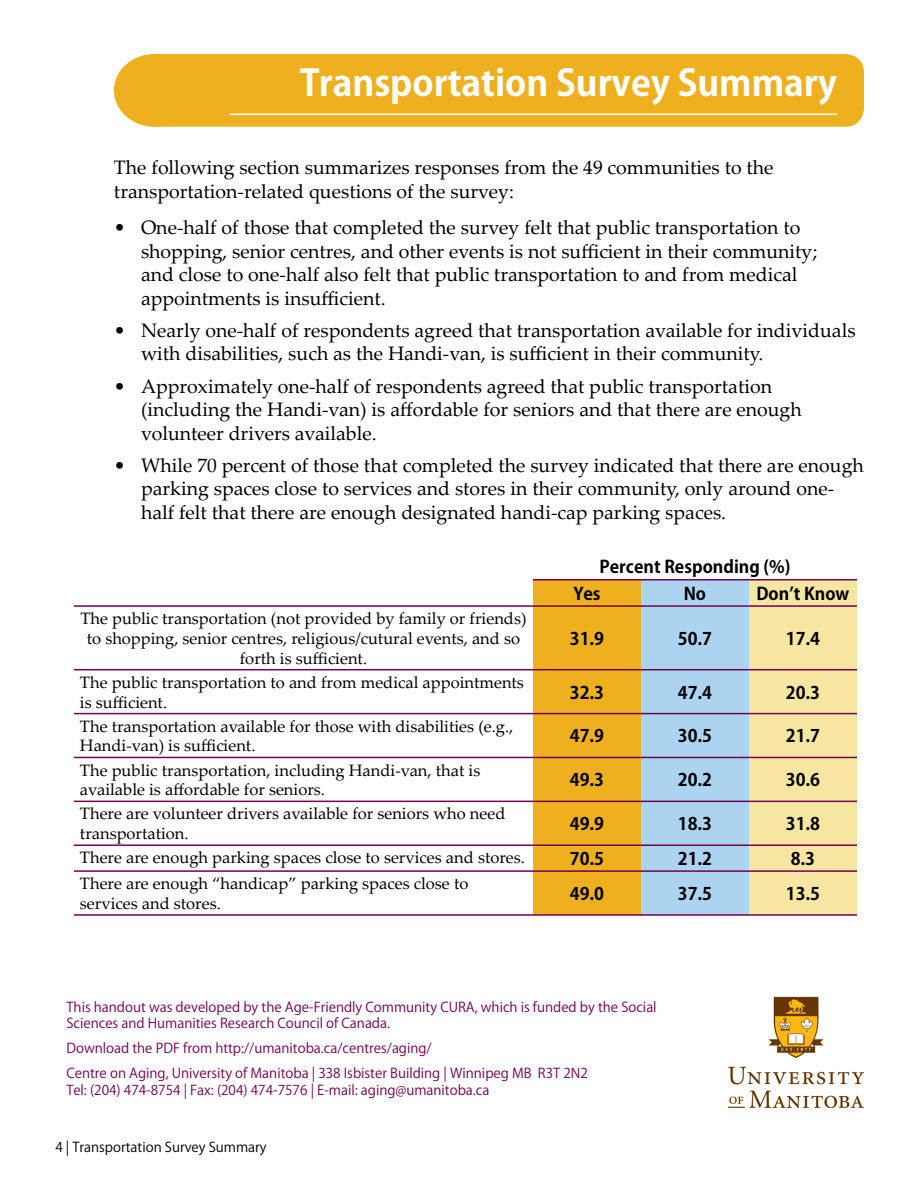
<style>
.page{position:relative;width:918px;height:1188px;background:#fff}
.page>*{position:absolute;margin:0;border:0;box-sizing:border-box;transform-origin:0 0}
.t1{font:700 36px "Koz Go Pro";color:#fff}
.t2{font:19.5px/23.4px "Palatino Linotype";color:#000}
.t3{font:700 17.25px/26.2px "Koz Go Pro";color:#000}
.t4{font:16.5px/19.8px "Palatino Linotype";color:#000}
.t5{font:13.5px/16.2px "Koz Go Pro";color:#740053}
.t6{font:13.5px "Koz Go Pro";color:#000}
</style>
<div class="page">
<div style="left:161px;top:54px;width:703px;height:73px;background:#eeb01f"></div>
<div style="left:115px;top:55px;width:79px;height:71px;background:#eeb01f;border-radius:50%"></div>
<div style="left:114px;top:54px;width:81px;height:73px;border:2px solid #eeb01f;border-radius:50%"></div>
<hr style="left:230px;top:114px;width:607px;height:1px;background:#fff">
<svg style="left:533px;top:581px;width:324px;height:333px;background:#dacc8f"></svg>
<hr style="left:74px;top:605px;width:459px;height:2px;background:#740053">
<hr style="left:533px;top:605px;width:108px;height:2px;background:#740053">
<hr style="left:641px;top:605px;width:108px;height:2px;background:#740053">
<hr style="left:749px;top:605px;width:108px;height:2px;background:#740053">
<hr style="left:74px;top:669px;width:459px;height:1px;background:#740053">
<hr style="left:533px;top:669px;width:108px;height:1px;background:#740053">
<hr style="left:641px;top:669px;width:108px;height:1px;background:#740053">
<hr style="left:749px;top:669px;width:108px;height:1px;background:#740053">
<hr style="left:74px;top:713px;width:459px;height:1px;background:#740053">
<hr style="left:533px;top:713px;width:108px;height:1px;background:#740053">
<hr style="left:641px;top:713px;width:108px;height:1px;background:#740053">
<hr style="left:749px;top:713px;width:108px;height:1px;background:#740053">
<hr style="left:74px;top:757px;width:459px;height:1px;background:#740053">
<hr style="left:533px;top:757px;width:108px;height:1px;background:#740053">
<hr style="left:641px;top:757px;width:108px;height:1px;background:#740053">
<hr style="left:749px;top:757px;width:108px;height:1px;background:#740053">
<hr style="left:74px;top:801px;width:459px;height:1px;background:#740053">
<hr style="left:533px;top:801px;width:108px;height:1px;background:#740053">
<hr style="left:641px;top:801px;width:108px;height:1px;background:#740053">
<hr style="left:749px;top:801px;width:108px;height:1px;background:#740053">
<hr style="left:74px;top:844px;width:459px;height:2px;background:#740053">
<hr style="left:533px;top:844px;width:108px;height:2px;background:#740053">
<hr style="left:641px;top:844px;width:108px;height:2px;background:#740053">
<hr style="left:749px;top:844px;width:108px;height:2px;background:#740053">
<hr style="left:74px;top:870px;width:459px;height:2px;background:#740053">
<hr style="left:533px;top:870px;width:108px;height:2px;background:#740053">
<hr style="left:641px;top:870px;width:108px;height:2px;background:#740053">
<hr style="left:749px;top:870px;width:108px;height:2px;background:#740053">
<hr style="left:74px;top:914px;width:459px;height:2px;background:#740053">
<hr style="left:533px;top:914px;width:108px;height:2px;background:#740053">
<hr style="left:641px;top:914px;width:108px;height:2px;background:#740053">
<hr style="left:749px;top:914px;width:108px;height:2px;background:#740053">
<hr style="left:533px;top:579px;width:108px;height:2px;background:#740053">
<hr style="left:641px;top:579px;width:108px;height:2px;background:#740053">
<hr style="left:749px;top:579px;width:108px;height:2px;background:#740053">
<img style="left:729px;top:996px;width:135px;height:111px">
<h1 class="t1" style="left:300px;top:59px;width:539px">Transportation Survey Summary</h1>
<p class="t2" style="left:114px;top:155px;width:661px">The following section summarizes responses from the 49 communities to the transportation-related questions of the survey:</p>
<p class="t2" style="left:141px;top:215px;width:678px;text-indent:-27px">• One-half of those that completed the survey felt that public transportation to shopping, senior centres, and other events is not sufficient in their community; and close to one-half also felt that public transportation to and from medical appointments is insufficient.</p>
<p class="t2" style="left:141px;top:318px;width:716px;text-indent:-27px">• Nearly one-half of respondents agreed that transportation available for individuals with disabilities, such as the Handi-van, is sufficient in their community.</p>
<p class="t2" style="left:141px;top:374px;width:662px;text-indent:-27px">• Approximately one-half of respondents agreed that public transportation (including the Handi-van) is affordable for seniors and that there are enough volunteer drivers available.</p>
<p class="t2" style="left:141px;top:453px;width:724px;text-indent:-27px">• While 70 percent of those that completed the survey indicated that there are enough parking spaces close to services and stores in their community, only around one&shy;half felt that there are enough designated handi-cap parking spaces.</p>
<p class="t3" style="left:573px;top:555px;width:219px;text-indent:26px">Percent Responding (%)<br>Yes</p>
<p class="t3" style="left:684px;top:581px;width:24px">No</p>
<p class="t3" style="left:756px;top:581px;width:95px">Don’t Know</p>
<p class="t4" style="left:80px;top:608px;width:448px;text-align:center">The public transportation (not provided by family or friends) to shopping, senior centres, religious/cutural events, and so forth is sufficient.</p>
<p class="t3" style="left:570px;top:626px;width:36px">31.9</p>
<p class="t3" style="left:678px;top:626px;width:36px">50.7</p>
<p class="t3" style="left:786px;top:626px;width:36px">17.4</p>
<p class="t4" style="left:80px;top:672px;width:445px">The public transportation to and from medical appointments is sufficient.</p>
<p class="t3" style="left:570px;top:680px;width:36px">32.3</p>
<p class="t3" style="left:678px;top:680px;width:36px">47.4</p>
<p class="t3" style="left:786px;top:680px;width:36px">20.3</p>
<p class="t4" style="left:80px;top:716px;width:435px">The transportation available for those with disabilities (e.g.,<br>Handi-van) is sufficient.</p>
<p class="t3" style="left:570px;top:724px;width:36px">47.9</p>
<p class="t3" style="left:678px;top:724px;width:36px">30.5</p>
<p class="t3" style="left:786px;top:724px;width:36px">21.7</p>
<p class="t4" style="left:80px;top:759px;width:402px">The public transportation, including Handi-van, that is available is affordable for seniors.</p>
<p class="t3" style="left:570px;top:768px;width:36px">49.3</p>
<p class="t3" style="left:678px;top:768px;width:36px">20.2</p>
<p class="t3" style="left:786px;top:768px;width:36px">30.6</p>
<p class="t4" style="left:80px;top:803px;width:427px">There are volunteer drivers available for seniors who need transportation.</p>
<p class="t3" style="left:570px;top:812px;width:36px">49.9</p>
<p class="t3" style="left:678px;top:812px;width:36px">18.3</p>
<p class="t3" style="left:786px;top:812px;width:36px">31.8</p>
<p class="t4" style="left:80px;top:847px;width:446px">There are enough parking spaces close to services and stores.</p>
<p class="t3" style="left:570px;top:847px;width:36px">70.5</p>
<p class="t3" style="left:678px;top:847px;width:36px">21.2</p>
<p class="t3" style="left:791px;top:847px;width:26px">8.3</p>
<p class="t4" style="left:80px;top:873px;width:390px">There are enough “handicap” parking spaces close to services and stores.</p>
<p class="t3" style="left:570px;top:882px;width:36px">49.0</p>
<p class="t3" style="left:678px;top:882px;width:36px">37.5</p>
<p class="t3" style="left:786px;top:882px;width:36px">13.5</p>
<p class="t5" style="left:66px;top:999px;width:592px">This handout was developed by the Age-Friendly Community CURA, which is funded by the Social<br>Sciences and Humanities Research Council of Canada.</p>
<p class="t5" style="left:66px;top:1036px;width:523px;line-height:25.2px">Download the PDF from http://umanitoba.ca/centres/aging/<br>Centre on Aging, University of Manitoba | 338 Isbister Building | Winnipeg MB R3T 2N2</p>
<p class="t5" style="left:66px;top:1082px;width:424px">Tel: (204) 474-8754 | Fax: (204) 474-7576 | E-mail: aging@umanitoba.ca</p>
<p class="t6" style="left:55px;top:1138px;width:213px">4 | Transportation Survey Summary</p>
</div>
